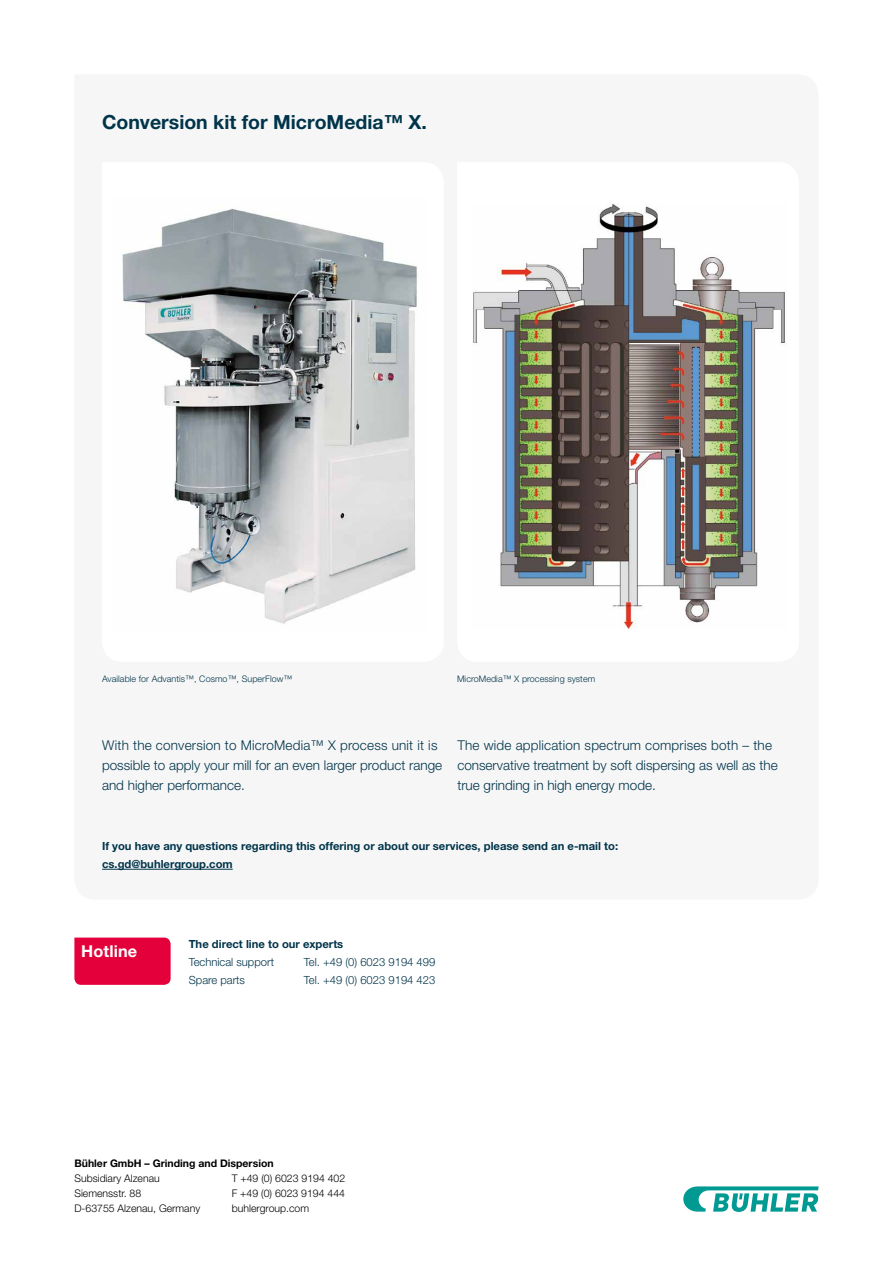
<style>
.page{position:relative;width:893px;height:1263px;background:#fff}
.page>*{position:absolute;margin:0;border:0;box-sizing:border-box;transform-origin:0 0}
.t1{font:700 19.5px "Helvetica Neue LT Pro";color:#00344a}
.t2{font:700 16.35px "Helvetica Neue LT Pro";letter-spacing:.01em;color:#fff}
.t3{font:300 13.5px/20.2px "Helvetica Neue LT Pro";color:#00344a}
.t4{font:700 11.25px/18px "Helvetica Neue LT Pro";color:#00344a}
.t5{font:300 11.25px "Helvetica Neue LT Pro";color:#00344a}
.t6{font:300 10.5px "Helvetica Neue LT Pro";color:#000}
.t7{font:700 10.5px "Helvetica Neue LT Pro";color:#000}
.t8{font:300 9px "Helvetica Neue LT Pro";letter-spacing:.005em;color:#00344a}
</style>
<div class="page">
<svg style="left:683px;top:1186px;width:136px;height:26px"></svg>
<img style="left:473px;top:204px;width:312px;height:426px">
<img style="left:122px;top:208px;width:295px;height:416px">
<div style="left:74px;top:937px;width:97px;height:48px;background:#e4003a"></div>
<hr style="left:102px;top:869px;width:131px;height:1px;background:#00344a">
<h1 class="t1" style="left:102px;top:110px;width:326px">Conversion kit for MicroMedia™ X.</h1>
<p class="t8" style="left:102px;top:673px;width:192px">Available for Advantis™, Cosmo™, SuperFlow™</p>
<p class="t8" style="left:457px;top:673px;width:140px">MicroMedia™ X processing system</p>
<p class="t3" style="left:102px;top:734px;width:342px">With the conversion to MicroMedia™ X process unit it is possible to apply your mill for an even larger product range and higher performance.</p>
<p class="t3" style="left:457px;top:734px;width:322px">The wide application spectrum comprises both – the conservative treatment by soft dispersing as well as the true grinding in high energy mode.</p>
<p class="t4" style="left:102px;top:837px;width:518px">If you have any questions regarding this offering or about our services, please send an e-mail to: cs.gd@buhlergroup.com</p>
<p class="t2" style="left:81px;top:941px;width:58px">Hotline</p>
<p class="t4" style="left:189px;top:934px;width:156px">The direct line to our experts</p>
<p class="t5" style="left:189px;top:955px;width:87px">Technical support</p>
<p class="t5" style="left:304px;top:955px;width:133px">Tel. +49 (0) 6023 9194 499</p>
<p class="t5" style="left:189px;top:973px;width:58px">Spare parts</p>
<p class="t5" style="left:304px;top:973px;width:133px">Tel. +49 (0) 6023 9194 423</p>
<p class="t7" style="left:74px;top:1156px;width:201px">Bühler GmbH – Grinding and Dispersion</p>
<p class="t6" style="left:74px;top:1171px;width:87px">Subsidiary Alzenau</p>
<p class="t6" style="left:232px;top:1171px;width:115px">T +49 (0) 6023 9194 402</p>
<p class="t6" style="left:74px;top:1186px;width:68px">Siemensstr. 88</p>
<p class="t6" style="left:232px;top:1186px;width:115px">F +49 (0) 6023 9194 444</p>
<p class="t6" style="left:74px;top:1201px;width:127px">D-63755 Alzenau, Germany</p>
<p class="t6" style="left:232px;top:1201px;width:79px">buhlergroup.com</p>
</div>
